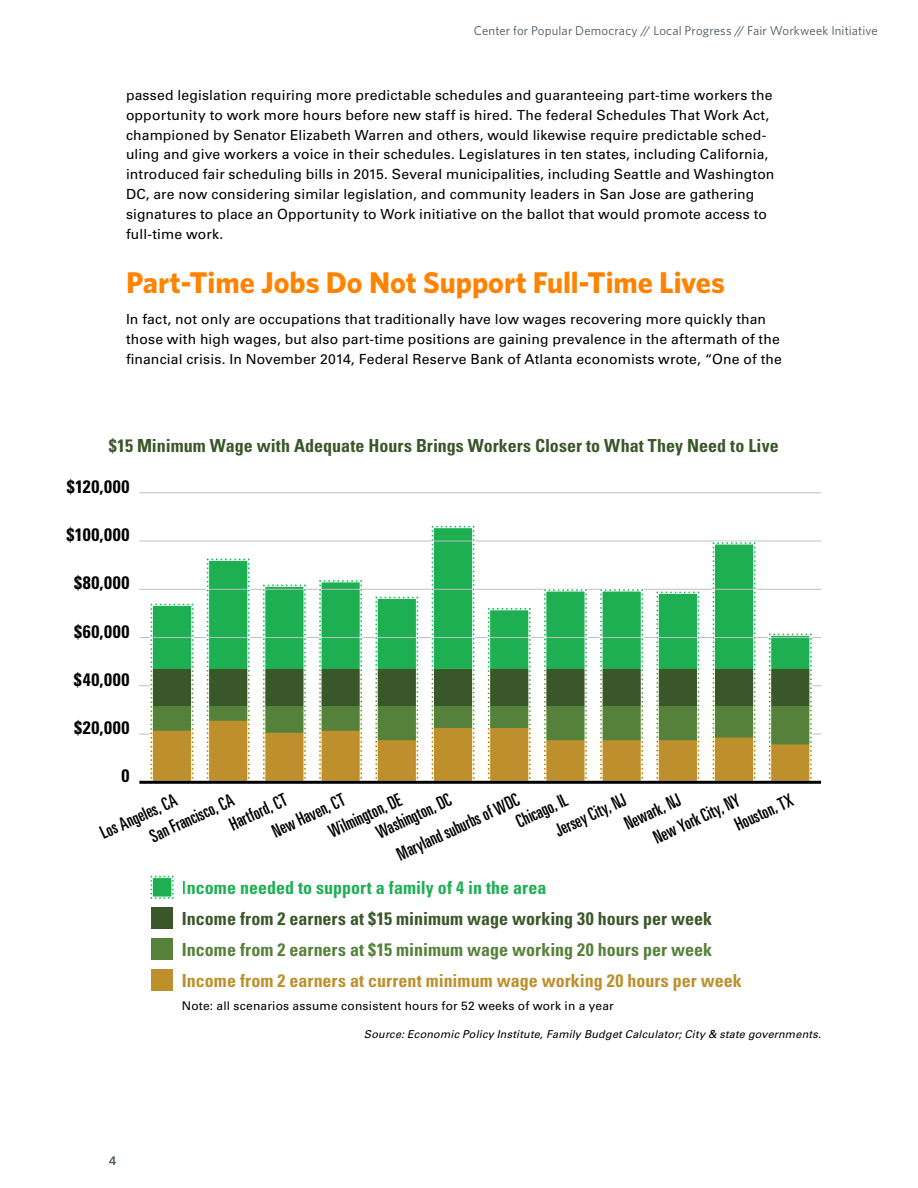
<style>
.page{position:relative;width:918px;height:1188px;background:#fff}
.page>*{position:absolute;margin:0;border:0;box-sizing:border-box;transform-origin:0 0}
.t1{font:700 30px "Whitney";letter-spacing:-.005em;color:#ff8300}
.t2{font:ultra-condensed 18px/23.9px "Univers LT Std";color:#000}
.t3{font:700 condensed 18px "Univers LT Std";color:#3a5729}
.t4{font:700 condensed 18px/30.9px "Univers LT Std";color:#bd902d}
.t5{font:700 condensed 18px "Univers LT Std";letter-spacing:.035em;color:#000}
.t6{font:700 condensed 18px "Univers LT Std";color:#1eaf53}
.body{font:13.95px/19.8px "Univers LT Std";letter-spacing:.01em;color:#000}
.t7{font:12.75px "Whitney";letter-spacing:.01em;color:#485662}
.t8{font:600 12.75px "Whitney";color:#485662}
.t9{font:12px "Univers LT Std";letter-spacing:.02em;color:#000}
.t10{font:italic 10.8px "Univers LT Std";letter-spacing:.015em;color:#000}
.s1{color:#56813a}
</style>
<div class="page">
<hr style="left:139px;top:637px;width:682px;height:1px;background:#bcbec0">
<hr style="left:139px;top:493px;width:682px;height:1px;background:#bcbec0">
<hr style="left:139px;top:541px;width:682px;height:1px;background:#bcbec0">
<hr style="left:139px;top:589px;width:682px;height:1px;background:#bcbec0">
<hr style="left:139px;top:686px;width:682px;height:1px;background:#bcbec0">
<hr style="left:139px;top:734px;width:682px;height:1px;background:#bcbec0">
<svg style="left:150px;top:525px;width:662px;height:256px"></svg>
<hr style="left:139px;top:781px;width:682px;height:3px;background:#000">
<div style="left:151px;top:907px;width:22px;height:22px;background:#3a5729"></div>
<svg style="left:150px;top:875px;width:24px;height:24px"></svg>
<div style="left:151px;top:938px;width:22px;height:22px;background:#56813a"></div>
<div style="left:151px;top:969px;width:22px;height:22px;background:#bd902d"></div>
<p class="t7" style="left:474px;top:24px;width:405px">Center for Popular Democracy // Local Progress // Fair Workweek Initiative</p>
<p class="body" style="left:126px;top:85px;width:650px">passed legislation requiring more predictable schedules and guaranteeing part-time workers the opportunity to work more hours before new staff is hired. The federal Schedules That Work Act, championed by Senator Elizabeth Warren and others, would likewise require predictable sched&shy;uling and give workers a voice in their schedules. Legislatures in ten states, including California, introduced fair scheduling bills in 2015. Several municipalities, including Seattle and Washington DC, are now considering similar legislation, and community leaders in San Jose are gathering signatures to place an Opportunity to Work initiative on the ballot that would promote access to full-time work.</p>
<h1 class="t1" style="left:126px;top:264px;width:600px">Part-Time Jobs Do Not Support Full-Time Lives</h1>
<p class="body" style="left:126px;top:310px;width:657px">In fact, not only are occupations that traditionally have low wages recovering more quickly than those with high wages, but also part-time positions are gaining prevalence in the aftermath of the financial crisis. In November 2014, Federal Reserve Bank of Atlanta economists wrote, “One of the</p>
<p class="t3" style="left:109px;top:435px;width:671px">$15 Minimum Wage with Adequate Hours Brings Workers Closer to What They Need to Live</p>
<p class="t5" style="left:67px;top:475px;width:64px">$120,000</p>
<p class="t5" style="left:67px;top:524px;width:64px">$100,000</p>
<p class="t5" style="left:74px;top:572px;width:57px">$80,000</p>
<p class="t5" style="left:74px;top:620px;width:57px">$60,000</p>
<p class="t5" style="left:74px;top:668px;width:57px">$40,000</p>
<p class="t5" style="left:74px;top:717px;width:57px">$20,000</p>
<p class="t5" style="left:121px;top:765px;width:9px">0</p>
<p class="t2" style="left:393px;top:844px;width:134px;rotate:-25deg">Maryland suburbs of WDC</p>
<p class="t2" style="left:611px;top:793px;width:61px;line-height:23.1px;text-indent:-66px;rotate:-25deg">Jersey City, NJ<br>Newark, NJ</p>
<p class="t2" style="left:372px;top:822px;width:82px;rotate:-25deg">Washington, DC</p>
<p class="t2" style="left:512px;top:811px;width:56px;rotate:-25deg">Chicago, IL</p>
<p class="t2" style="left:225px;top:814px;width:63px;rotate:-25deg">Hartford, CT</p>
<p class="t2" style="left:314px;top:799px;width:80px;text-indent:-51px;rotate:-25deg">New Haven, CT<br>Wilmington, DE</p>
<p class="t2" style="left:722px;top:794px;width:64px;line-height:22.5px;text-indent:-80px;rotate:-25deg">New York City, NY<br>Houston, TX</p>
<p class="t2" style="left:96px;top:823px;width:84px;rotate:-25deg">Los Angeles, CA</p>
<p class="t2" style="left:146px;top:826px;width:92px;rotate:-25deg">San Francisco, CA</p>
<p class="t6" style="left:182px;top:877px;width:366px">Income needed to support a family of 4 in the area</p>
<p class="t3" style="left:182px;top:908px;width:532px">Income from 2 earners at $15 minimum wage working 30 hours per week</p>
<p class="t8" style="left:109px;top:1153px;width:9px">4</p>
<p class="t4" style="left:182px;top:934px;width:561px"><span class="s1">Income from 2 earners at $15 minimum wage working 20 hours per week<br></span>Income from 2 earners at current minimum wage working 20 hours per week</p>
<p class="t9" style="left:182px;top:999px;width:433px">Note: all scenarios assume consistent hours for 52 weeks of work in a year</p>
<p class="t10" style="left:364px;top:1028px;width:459px">Source: Economic Policy Institute, Family Budget Calculator; City &amp; state governments.</p>
</div>
